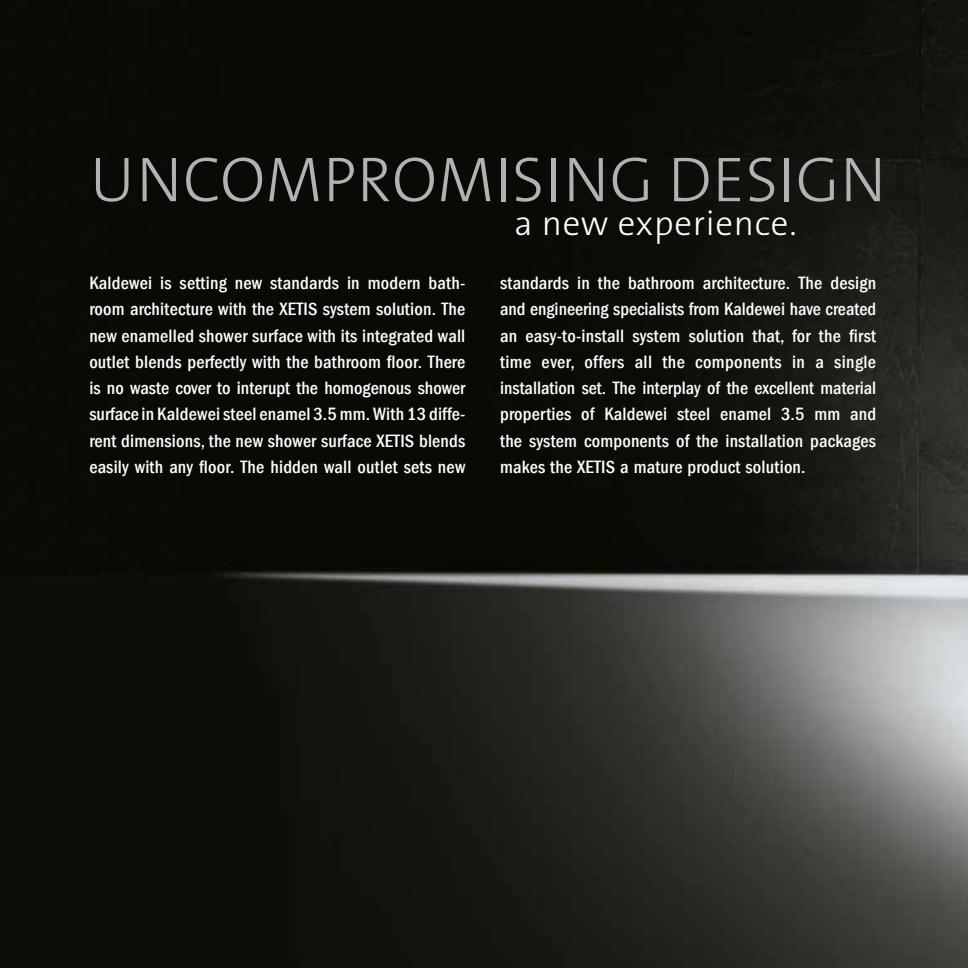
<style>
.page{position:relative;width:968px;height:968px;background:#fff}
.page>*{position:absolute;margin:0;border:0;box-sizing:border-box;transform-origin:0 0}
.t1{font:63.88px "The Sans LP3 Lig";letter-spacing:.01em;color:#b1b2b3}
.t2{font:35px "The Sans LP3 Lig";letter-spacing:.02em;color:#fff}
.t3{font:500 condensed 18.38px/26.2px "Franklin Gothic LT Com";letter-spacing:.01em;color:#fff;text-align:justify}
</style>
<div class="page">
<img style="left:0;top:0;width:967px;height:967px">
<h1 class="t1" style="left:90px;top:138px;width:42px">Unc</h1>
<h1 class="t1" style="left:220px;top:138px;width:251px">ompromisin</h1>
<h1 class="t1" style="left:609px;top:138px;width:265px">g design</h1>
<h2 class="t2" style="left:514px;top:201px;width:284px">a new experience.</h2>
<p class="t3" style="left:89px;top:270px;width:377px">Kaldewei is setting new standards in modern bath&shy;room architecture with the Xetis</p>
<p class="t3" style="left:500px;top:270px;width:377px">standards in the bathroom architecture. The design and engineering specialists from Kaldewei have created an easy-to-install system solution that, for the first time ever, offers all the components in a single installation set. The interplay of the excellent material properties of Kaldewei steel enamel 3.5 mm and the system components of the installation packages makes the XETIS a mature product solution.</p>
<p class="t3" style="left:89px;top:296px;width:377px;text-indent:233px">system solution. The new enamelled shower surface with its integrated wall outlet blends perfectly with the bathroom floor. There is no waste cover to interupt the homogenous shower surface in Kaldewei steel enamel 3.5 mm. With 13 diffe&shy;rent dimensions, the new shower surface XETIS blends easily with any floor. The hidden wall outlet sets new</p>
</div>
